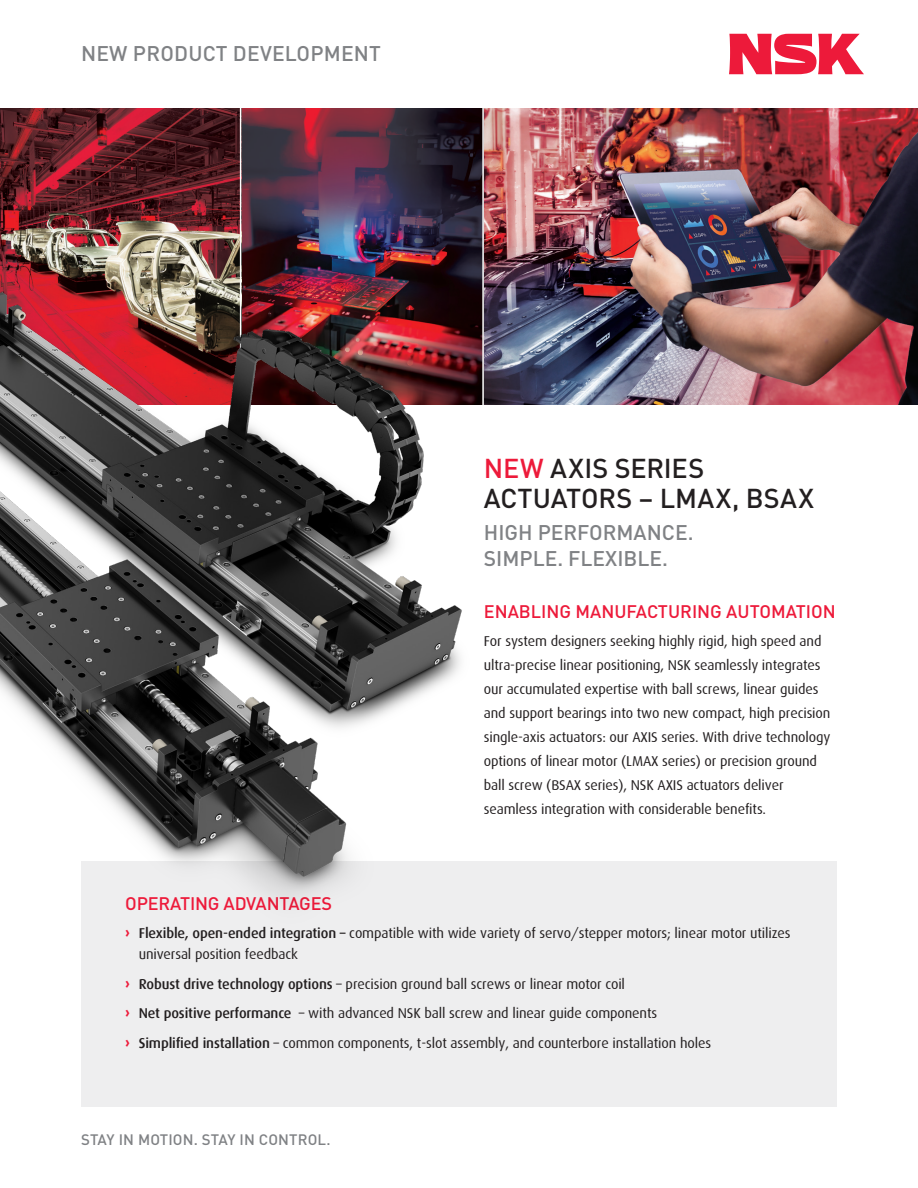
<style>
.page{position:relative;width:918px;height:1188px;background:#fff}
.page>*{position:absolute;margin:0;border:0;box-sizing:border-box;transform-origin:0 0}
.SUBHEAD{font:500 27px/30px "DIN";letter-spacing:.005em;color:#231f20}
.SUBHEAD-2{font:500 21px/25.5px "DIN";color:#808285}
.SUBHEAD-3{font:500 18px "DIN";color:#ed1a3a}
.BODY_HEADING_1{font:500 18px "DIN";letter-spacing:-.01em;color:#ed1a3a}
.t1{font:500 15px "DIN";letter-spacing:.01em;color:#808285}
.J__body{font:14.25px/24px "Dax";letter-spacing:-.01em;color:#231f20}
.t2{font:500 14.25px "Dax";letter-spacing:-.01em;color:#231f20}
.s1{color:#ed1a3a}
.s2{font-weight:800;color:#ed1a3a}
.s3{font-weight:500}
</style>
<div class="page">
<img style="left:484px;top:108px;width:434px;height:297px">
<img style="left:241px;top:108px;width:241px;height:94px">
<svg style="left:0;top:108px;width:240px;height:94px;background:#5c1c23"></svg>
<svg style="left:729px;top:34px;width:135px;height:40px"></svg>
<div style="left:81px;top:861px;width:756px;height:246px;background:#eeeeef"></div>
<img style="left:122px;top:813px;width:227px;height:86px">
<img style="left:0;top:202px;width:495px;height:611px">
<p class="SUBHEAD-2" style="left:81px;top:40px;width:302px">NEW PRODUCT DEVELOPMENT</p>
<p class="SUBHEAD" style="left:484px;top:453px;width:332px"><span class="s1">NEW</span> AXIS SERIES<br>ACTUATORS – LMAX, BSAX</p>
<p class="SUBHEAD-2" style="left:484px;top:519px;width:211px">HIGH PERFORMANCE.<br>SIMPLE. FLEXIBLE.</p>
<p class="SUBHEAD-3" style="left:484px;top:600px;width:354px">ENABLING MANUFACTURING AUTOMATION</p>
<p class="J__body" style="left:484px;top:629px;width:348px">For system designers seeking highly rigid, high speed and ultra-precise linear positioning, NSK seamlessly integrates our accumulated expertise with ball screws, linear guides and support bearings into two new compact, high precision single-axis actuators: our AXIS series. With drive technology options of linear motor (LMAX series) or precision ground ball screw (BSAX series), NSK AXIS actuators deliver seamless integration with considerable benefits.</p>
<p class="BODY_HEADING_1" style="left:125px;top:892px;width:208px">OPERATING ADVANTAGES</p>
<p class="J__body" style="left:139px;top:923px;width:653px;line-height:21px;text-indent:-14px"><span class="s2">›</span> <span class="s3">Flexible, open-ended integration –</span> compatible with wide variety of servo/stepper motors; linear motor utilizes universal position feedback</p>
<p class="J__body" style="left:125px;top:972px;width:501px"><span class="s2">›</span> <span class="s3">Robust drive technology options</span> – precision ground ball screws or linear motor coil</p>
<p class="J__body" style="left:125px;top:1002px;width:533px"><span class="s2">›</span> <span class="s3">Net positive performance</span> – with advanced NSK ball screw and linear guide components</p>
<p class="J__body" style="left:125px;top:1031px;width:587px"><span class="s2">›</span> <span class="s3">Simplified installation</span> – common components, t-slot assembly, and counterbore installation holes</p>
<p class="t2" style="left:139px;top:925px;width:192px">Simple desig , easy installation</p>
<p class="t2" style="left:277px;top:976px;width:18px">ies</p>
<p class="t1" style="left:81px;top:1130px;width:251px">STAY IN MOTION. STAY IN CONTROL.</p>
</div>
